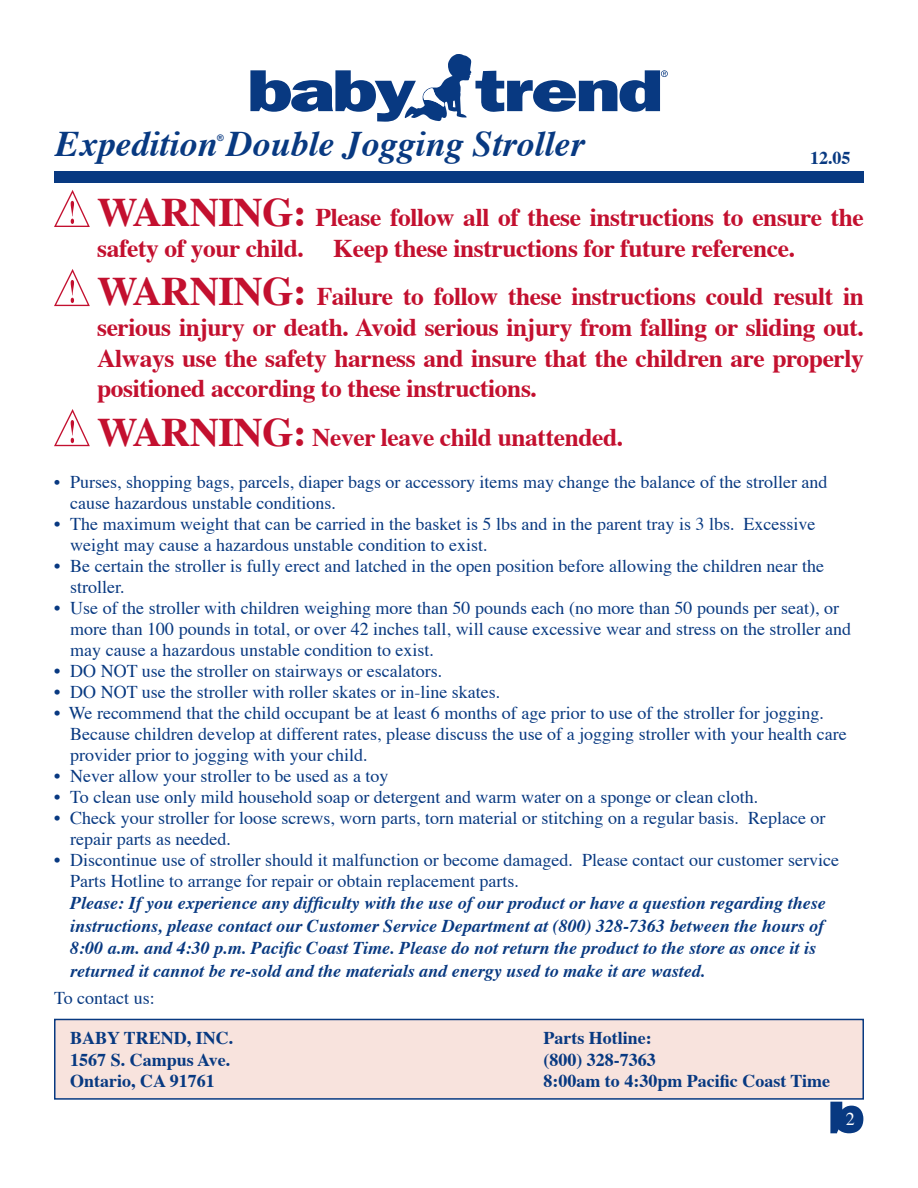
<style>
.page{position:relative;width:918px;height:1188px;background:#fff}
.page>*{position:absolute;margin:0;border:0;box-sizing:border-box;transform-origin:0 0}
.t1{font:italic 700 36px "Times";color:#083981}
.t2{font:700 25.5px/30.6px "Times";letter-spacing:-.015em;color:#c3102f}
.t3{font:18px/21px "Times";color:#083981}
.t4{font:italic 700 18px/22.5px "Times";color:#083981}
.t5{font:700 18px "Times";color:#083981}
.t6{font:18px "Times";color:#fff}
.t7{font:700 9px "Arial";color:#083981}
.s1{font-size:40.5px}
.s2{font-size:17.25px}
</style>
<div class="page">
<div style="left:55px;top:1019px;width:808px;height:80px;background:#f8e3dd"></div>
<div style="left:54px;top:1019px;width:810px;height:81px;border:2px solid #083981"></div>
<svg style="left:54px;top:190px;width:36px;height:37px"></svg>
<div style="left:54px;top:171px;width:810px;height:11px;background:#083981"></div>
<svg style="left:54px;top:269px;width:36px;height:37px"></svg>
<svg style="left:54px;top:409px;width:36px;height:37px"></svg>
<svg style="left:830px;top:1102px;width:33px;height:31px"></svg>
<svg style="left:250px;top:54px;width:418px;height:68px"></svg>
<h1 class="t1" style="left:56px;top:121px;width:531px">Expedition Double Jogging Stroller</h1>
<p class="t7" style="left:217px;top:133px;width:8px">®</p>
<p class="t5" style="left:810px;top:145px;width:42px">12.05</p>
<h2 class="t2" style="left:97px;top:203px;width:768px"><span class="s1">WARNING:</span> Please follow all of these instructions to ensure the safety of your child. Keep these instructions for future reference.</h2>
<p class="t2" style="left:97px;top:282px;width:768px;text-align:justify"><span class="s1">WARNING:</span> Failure to follow these instructions could result in serious injury or death. Avoid serious injury from falling or sliding out.<br>Always use the safety harness and insure that the children are properly positioned according to these instructions.</p>
<h2 class="t2" style="left:97px;top:423px;width:528px"><span class="s1">WARNING:</span> Never leave child unattended.</h2>
<p class="t3" style="left:70px;top:472px;width:759px;text-indent:-16px"><span class="s2">•</span> Purses, shopping bags, parcels, diaper bags or accessory items may change the balance of the stroller and cause hazardous unstable conditions.</p>
<p class="t3" style="left:70px;top:514px;width:747px;text-indent:-16px">• The maximum weight that can be carried in the basket is 5 lbs and in the parent tray is 3 lbs. Excessive weight may cause a hazardous unstable condition to exist.</p>
<p class="t3" style="left:70px;top:556px;width:755px;text-indent:-16px">• Be certain the stroller is fully erect and latched in the open position before allowing the children near the stroller.</p>
<p class="t3" style="left:70px;top:598px;width:782px;text-indent:-16px">• Use of the stroller with children weighing more than 50 pounds each (no more than 50 pounds per seat), or more than 100 pounds in total, or over 42 inches tall, will cause excessive wear and stress on the stroller and may cause a hazardous unstable condition to exist.</p>
<p class="t3" style="left:54px;top:661px;width:390px">• DO NOT use the stroller on stairways or escalators.</p>
<p class="t3" style="left:54px;top:682px;width:448px">• DO NOT use the stroller with roller skates or in-line skates.</p>
<p class="t3" style="left:70px;top:703px;width:778px;text-indent:-16px">• We recommend that the child occupant be at least 6 months of age prior to use of the stroller for jogging.<br>Because children develop at different rates, please discuss the use of a jogging stroller with your health care provider prior to jogging with your child.</p>
<p class="t3" style="left:54px;top:766px;width:336px">• Never allow your stroller to be used as a toy</p>
<p class="t3" style="left:54px;top:787px;width:706px">• To clean use only mild household soap or detergent and warm water on a sponge or clean cloth.</p>
<p class="t3" style="left:70px;top:808px;width:757px;text-indent:-16px">• Check your stroller for loose screws, worn parts, torn material or stitching on a regular basis. Replace or repair parts as needed.</p>
<p class="t3" style="left:70px;top:850px;width:770px;text-indent:-16px">• Discontinue use of stroller should it malfunction or become damaged. Please contact our customer service<br>Parts Hotline to arrange for repair or obtain replacement parts.</p>
<p class="t4" style="left:70px;top:893px;width:757px">Please: If you experience any difficulty with the use of our product or have a question regarding these instructions, please contact our Customer Service Department at (800) 328-7363 between the hours of 8:00 a.m. and 4:30 p.m. Pacific Coast Time. Please do not return the product to the store as once it is returned it cannot be re-sold and the materials and energy used to make it are wasted.</p>
<p class="t3" style="left:54px;top:988px;width:102px">To contact us:</p>
<p class="t5" style="left:70px;top:1026px;width:165px">BABY TREND, INC.</p>
<p class="t5" style="left:543px;top:1026px;width:110px">Parts Hotline:</p>
<p class="t5" style="left:70px;top:1048px;width:162px">1567 S. Campus Ave.</p>
<p class="t5" style="left:543px;top:1048px;width:114px">(800) 328-7363</p>
<p class="t5" style="left:70px;top:1069px;width:146px">Ontario, CA 91761</p>
<p class="t5" style="left:543px;top:1069px;width:288px">8:00am to 4:30pm Pacific Coast Time</p>
<p class="t6" style="left:846px;top:1108px;width:10px">2</p>
</div>
